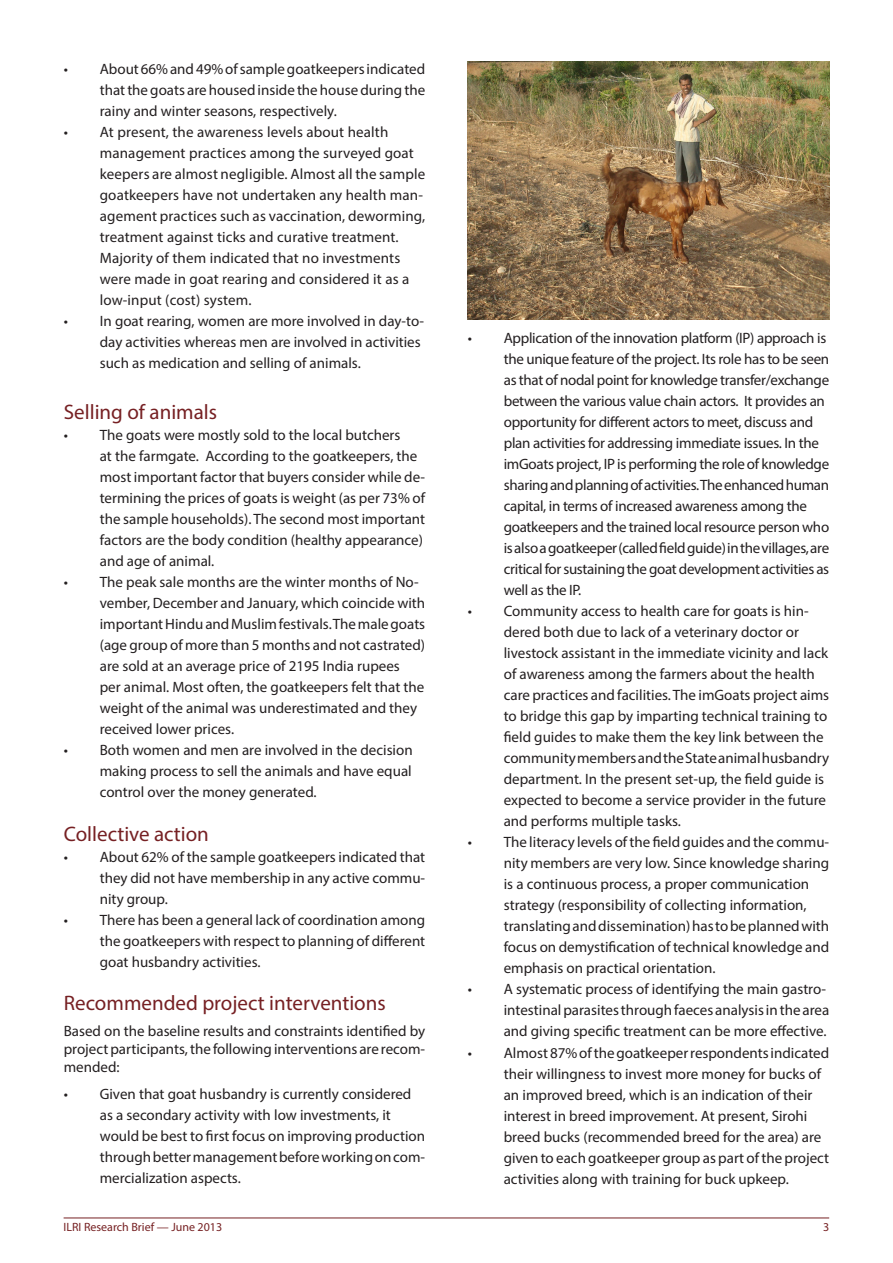
<style>
.page{position:relative;width:893px;height:1263px;background:#fff}
.page>*{position:absolute;margin:0;border:0;box-sizing:border-box;transform-origin:0 0}
.Heading_1{font:21px "Myriad Pro";color:#762023}
.body_text{font:15px/21px "Myriad Pro";color:#231f20}
.body_text-2{font:15px/21px "Myriad Pro";letter-spacing:-.02em;color:#231f20}
.t1{font:12px "Myriad Pro";color:#762123}
</style>
<div class="page">
<hr style="left:64px;top:1218px;width:765px;height:1px;background:#762123">
<img style="left:468px;top:62px;width:361px;height:257px">
<p class="body_text" style="left:100px;top:58px;width:327px;text-align:justify;text-indent:-36px">• About 66% and 49% of sample goatkeepers indicated that the goats are housed inside the house during the rainy and winter seasons, respectively.</p>
<p class="body_text" style="left:100px;top:121px;width:327px;text-indent:-36px">• At present, the awareness levels about health management practices among the surveyed goat keepers are almost negligible. Almost all the sample goatkeepers have not undertaken any health man&shy;agement practices such as vaccination, deworming, treatment against ticks and curative treatment.<br>Majority of them indicated that no investments were made in goat rearing and considered it as a low-input (cost) system.</p>
<p class="body_text" style="left:100px;top:310px;width:326px;text-indent:-36px">• In goat rearing, women are more involved in day-to&shy;day activities whereas men are involved in activities such as medication and selling of animals.</p>
<p class="Heading_1" style="left:64px;top:399px;width:155px">Selling of animals</p>
<p class="body_text" style="left:100px;top:424px;width:327px;text-indent:-36px">• The goats were mostly sold to the local butchers<br>at the farmgate. According to the goatkeepers, the most important factor that buyers consider while de&shy;termining the prices of goats is weight (as per 73% of the sample households). The second most important factors are the body condition (healthy appearance) and age of animal.</p>
<p class="body_text" style="left:100px;top:571px;width:327px;text-indent:-36px">• The peak sale months are the winter months of No&shy;vember, December and January, which coincide with important Hindu and Muslim festivals. The male goats (age group of more than 5 months and not castrated) are sold at an average price of 2195 India rupees<br>per animal. Most often, the goatkeepers felt that the weight of the animal was underestimated and they received lower prices.</p>
<p class="body_text" style="left:100px;top:739px;width:314px;text-align:justify;text-indent:-36px">• Both women and men are involved in the decision making process to sell the animals and have equal control over the money generated.</p>
<p class="Heading_1" style="left:64px;top:821px;width:147px">Collective action</p>
<p class="body_text" style="left:100px;top:846px;width:327px;text-align:justify;text-indent:-36px">• About 62% of the sample goatkeepers indicated that they did not have membership in any active commu&shy;nity group.</p>
<p class="body_text" style="left:100px;top:909px;width:327px;text-align:justify;text-indent:-36px">• There has been a general lack of coordination among the goatkeepers with respect to planning of different goat husbandry activities.</p>
<p class="Heading_1" style="left:64px;top:990px;width:323px">Recommended project interventions</p>
<p class="body_text" style="left:64px;top:1021px;width:363px;line-height:18px;text-align:justify">Based on the baseline results and constraints identified by project participants, the following interventions are recom&shy;mended:</p>
<p class="body_text" style="left:100px;top:1083px;width:327px;text-indent:-36px">• Given that goat husbandry is currently considered as a secondary activity with low investments, it would be best to first focus on improving production through better management before working on com&shy;mercialization aspects.</p>
<p class="body_text-2" style="left:504px;top:328px;width:327px;text-indent:-36px">• Application of the innovation platform (IP) approach is the unique feature of the project. Its role has to be seen as that of nodal point for knowledge transfer/exchange between the various value chain actors. It provides an opportunity for different actors to meet, discuss and plan activities for addressing immediate issues. In the imGoats project, IP is performing the role of knowledge sharing and planning of activities. The enhanced human capital, in terms of increased awareness among the goatkeepers and the trained local resource person who is also a goatkeeper (called field guide) in the villages, are critical for sustaining the goat development activities as well as the IP.</p>
<p class="body_text" style="left:504px;top:601px;width:327px;text-indent:-36px">• Community access to health care for goats is hin&shy;dered both due to lack of a veterinary doctor or livestock assistant in the immediate vicinity and lack of awareness among the farmers about the health care practices and facilities. The imGoats project aims to bridge this gap by imparting technical training to field guides to make them the key link between the community members and the State animal husbandry department. In the present set-up, the field guide is expected to become a service provider in the future and performs multiple tasks.</p>
<p class="body_text" style="left:504px;top:832px;width:327px;text-indent:-36px">• The literacy levels of the field guides and the commu&shy;nity members are very low. Since knowledge sharing is a continuous process, a proper communication strategy (responsibility of collecting information, translating and dissemination) has to be planned with focus on demystification of technical knowledge and emphasis on practical orientation.</p>
<p class="body_text" style="left:504px;top:979px;width:327px;text-indent:-36px">• A systematic process of identifying the main gastro&shy;intestinal parasites through faeces analysis in the area and giving specific treatment can be more effective.</p>
<p class="body_text" style="left:504px;top:1042px;width:327px;text-indent:-36px">• Almost 87% of the goatkeeper respondents indicated their willingness to invest more money for bucks of an improved breed, which is an indication of their interest in breed improvement. At present, Sirohi breed bucks (recommended breed for the area) are given to each goatkeeper group as part of the project activities along with training for buck upkeep.</p>
<p class="t1" style="left:64px;top:1220px;width:160px">ILRI Research Brief — June 2013</p>
<p class="t1" style="left:823px;top:1220px;width:8px">3</p>
</div>
